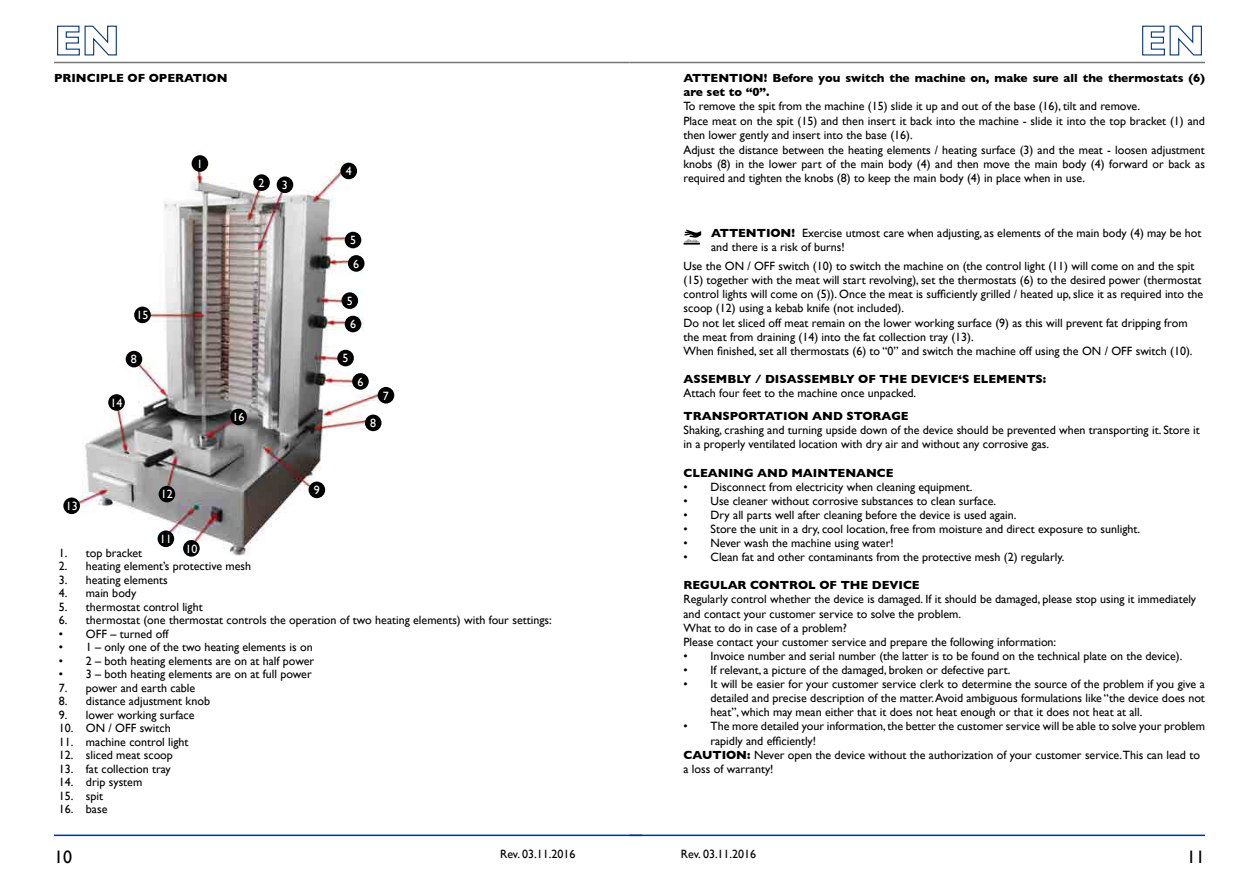
<style>
.page{position:relative;width:1259px;height:893px;background:#fff}
.page>*{position:absolute;margin:0;border:0;box-sizing:border-box;transform-origin:0 0}
.t1{font:18px "Gill Sans";color:#000}
.t2{font:12px/14.1px "Gill Sans";color:#000}
.t3{font:700 12px/14.4px "Gill Sans";color:#000}
.t4{font:12px "Gill Sans";color:#fff}
.s1{font-weight:700}
</style>
<div class="page">
<img style="left:63px;top:155px;width:320px;height:401px">
<div style="left:192px;top:155px;width:16px;height:17px;background:#000;border-radius:50%"></div>
<div style="left:253px;top:174px;width:17px;height:17px;background:#000;border-radius:50%"></div>
<div style="left:183px;top:540px;width:17px;height:17px;background:#000;border-radius:50%"></div>
<div style="left:308px;top:482px;width:17px;height:16px;background:#000;border-radius:50%"></div>
<div style="left:365px;top:415px;width:16px;height:16px;background:#000;border-radius:50%"></div>
<div style="left:378px;top:387px;width:16px;height:17px;background:#000;border-radius:50%"></div>
<div style="left:348px;top:255px;width:16px;height:17px;background:#000;border-radius:50%"></div>
<div style="left:345px;top:232px;width:16px;height:16px;background:#000;border-radius:50%"></div>
<div style="left:340px;top:163px;width:17px;height:16px;background:#000;border-radius:50%"></div>
<div style="left:277px;top:176px;width:16px;height:17px;background:#000;border-radius:50%"></div>
<div style="left:158px;top:530px;width:16px;height:17px;background:#000;border-radius:50%"></div>
<div style="left:159px;top:486px;width:16px;height:16px;background:#000;border-radius:50%"></div>
<div style="left:345px;top:316px;width:16px;height:16px;background:#000;border-radius:50%"></div>
<div style="left:341px;top:292px;width:17px;height:17px;background:#000;border-radius:50%"></div>
<div style="left:352px;top:373px;width:17px;height:17px;background:#000;border-radius:50%"></div>
<div style="left:337px;top:350px;width:17px;height:16px;background:#000;border-radius:50%"></div>
<div style="left:63px;top:497px;width:17px;height:17px;background:#000;border-radius:50%"></div>
<div style="left:108px;top:394px;width:17px;height:17px;background:#000;border-radius:50%"></div>
<div style="left:126px;top:351px;width:16px;height:16px;background:#000;border-radius:50%"></div>
<div style="left:134px;top:307px;width:17px;height:16px;background:#000;border-radius:50%"></div>
<div style="left:230px;top:409px;width:17px;height:16px;background:#000;border-radius:50%"></div>
<svg style="left:683px;top:230px;width:18px;height:15px"></svg>
<hr style="left:54px;top:835px;width:588px;height:1px;background:#06357a">
<hr style="left:629px;top:835px;width:576px;height:1px;background:#06357a">
<hr style="left:54px;top:62px;width:575px;height:1px;background:#737577">
<hr style="left:629px;top:62px;width:576px;height:1px;background:#737577">
<svg style="left:57px;top:25px;width:60px;height:31px"></svg>
<svg style="left:1142px;top:25px;width:60px;height:31px"></svg>
<p class="t3" style="left:54px;top:70px;width:175px">PRINCIPLE OF OPERATION</p>
<p class="t4" style="left:66px;top:499px;width:13px">13</p>
<p class="t4" style="left:197px;top:157px;width:7px">1</p>
<p class="t4" style="left:136px;top:308px;width:13px">15</p>
<p class="t4" style="left:131px;top:352px;width:7px">8</p>
<p class="t4" style="left:111px;top:396px;width:13px">14</p>
<p class="t4" style="left:161px;top:487px;width:13px">12</p>
<p class="t4" style="left:258px;top:176px;width:7px">2</p>
<p class="t4" style="left:282px;top:178px;width:7px">3</p>
<p class="t4" style="left:233px;top:410px;width:13px">16</p>
<p class="t4" style="left:346px;top:164px;width:7px">4</p>
<p class="t4" style="left:314px;top:483px;width:7px">9</p>
<p class="t4" style="left:350px;top:233px;width:7px">5</p>
<p class="t4" style="left:353px;top:257px;width:7px">6</p>
<p class="t4" style="left:347px;top:294px;width:7px">5</p>
<p class="t4" style="left:350px;top:317px;width:7px">6</p>
<p class="t4" style="left:342px;top:351px;width:7px">5</p>
<p class="t4" style="left:357px;top:375px;width:7px">6</p>
<p class="t4" style="left:383px;top:388px;width:7px">7</p>
<p class="t4" style="left:370px;top:416px;width:7px">8</p>
<p class="t4" style="left:160px;top:532px;width:13px">11</p>
<p class="t4" style="left:185px;top:541px;width:13px">10</p>
<p class="t2" style="left:59px;top:546px;width:85px">1. top bracket</p>
<p class="t2" style="left:59px;top:559px;width:194px">2. heating element’s protective mesh</p>
<p class="t2" style="left:59px;top:573px;width:110px">3. heating elements</p>
<p class="t2" style="left:59px;top:586px;width:79px">4. main body</p>
<p class="t2" style="left:59px;top:600px;width:145px">5. thermostat control light</p>
<p class="t2" style="left:59px;top:613px;width:494px">6. thermostat (one thermostat controls the operation of two heating elements) with four settings:</p>
<p class="t2" style="left:59px;top:627px;width:111px">• OFF – turned off</p>
<p class="t2" style="left:59px;top:640px;width:255px">• 1 – only one of the two heating elements is on</p>
<p class="t2" style="left:59px;top:654px;width:257px">• 2 – both heating elements are on at half power</p>
<p class="t2" style="left:59px;top:667px;width:254px">• 3 – both heating elements are on at full power</p>
<p class="t2" style="left:59px;top:681px;width:138px">7. power and earth cable</p>
<p class="t2" style="left:59px;top:694px;width:153px">8. distance adjustment knob</p>
<p class="t2" style="left:59px;top:708px;width:137px">9. lower working surface</p>
<p class="t2" style="left:59px;top:721px;width:113px">10. ON / OFF switch</p>
<p class="t2" style="left:59px;top:735px;width:131px">11. machine control light</p>
<p class="t2" style="left:59px;top:748px;width:115px">12. sliced meat scoop</p>
<p class="t2" style="left:59px;top:762px;width:113px">13. fat collection tray</p>
<p class="t2" style="left:59px;top:775px;width:85px">14. drip system</p>
<p class="t2" style="left:59px;top:789px;width:46px">15. spit</p>
<p class="t2" style="left:59px;top:802px;width:50px">16. base</p>
<p class="t3" style="left:683px;top:70px;width:523px">ATTENTION! Before you switch the machine on, make sure all the thermostats (6) are set to “0”.</p>
<p class="t2" style="left:683px;top:99px;width:523px">To remove the spit from the machine (15) slide it up and out of the base (16), tilt and remove.<br>Place meat on the spit (15) and then insert it back into the machine - slide it into the top bracket (1) and then lower gently and insert into the base (16).<br>Adjust the distance between the heating elements / heating surface (3) and the meat - loosen adjustment knobs (8) in the lower part of the main body (4) and then move the main body (4) forward or back as required and tighten the knobs (8) to keep the main body (4) in place when in use.</p>
<p class="t2" style="left:711px;top:225px;width:492px"><span class="s1">ATTENTION!</span> Exercise utmost care when adjusting, as elements of the main body (4) may be hot and there is a risk of burns!</p>
<p class="t2" style="left:683px;top:259px;width:521px">Use the ON / OFF switch (10) to switch the machine on (the control light (11) will come on and the spit (15) together with the meat will start revolving), set the thermostats (6) to the desired power (thermostat control lights will come on (5)). Once the meat is sufficiently grilled / heated up, slice it as required into the scoop (12) using a kebab knife (not included).<br>Do not let sliced off meat remain on the lower working surface (9) as this will prevent fat dripping from the meat from draining (14) into the fat collection tray (13).<br>When finished, set all thermostats (6) to “0” and switch the machine off using the ON / OFF switch (10).</p>
<p class="t3" style="left:683px;top:372px;width:364px">ASSEMBLY / DISASSEMBLY OF THE DEVICE‘S ELEMENTS:</p>
<p class="t2" style="left:683px;top:386px;width:234px">Attach four feet to the machine once unpacked.</p>
<p class="t3" style="left:683px;top:409px;width:227px">TRANSPORTATION AND STORAGE</p>
<p class="t2" style="left:683px;top:423px;width:518px">Shaking, crashing and turning upside down of the device should be prevented when transporting it. Store it in a properly ventilated location with dry air and without any corrosive gas.</p>
<p class="t3" style="left:683px;top:465px;width:211px">CLEANING AND MAINTENANCE</p>
<p class="t2" style="left:683px;top:479px;width:290px">• Disconnect from electricity when cleaning equipment.</p>
<p class="t2" style="left:683px;top:494px;width:314px">• Use cleaner without corrosive substances to clean surface.</p>
<p class="t2" style="left:683px;top:508px;width:334px">• Dry all parts well after cleaning before the device is used again.</p>
<p class="t2" style="left:683px;top:522px;width:458px">• Store the unit in a dry, cool location, free from moisture and direct exposure to sunlight.</p>
<p class="t2" style="left:683px;top:536px;width:212px">• Never wash the machine using water!</p>
<p class="t2" style="left:683px;top:550px;width:382px">• Clean fat and other contaminants from the protective mesh (2) regularly.</p>
<p class="t3" style="left:683px;top:578px;width:238px">REGULAR CONTROL OF THE DEVICE</p>
<p class="t2" style="left:683px;top:592px;width:514px">Regularly control whether the device is damaged. If it should be damaged, please stop using it immediately and contact your customer service to solve the problem.<br>What to do in case of a problem?<br>Please contact your customer service and prepare the following information:</p>
<p class="t2" style="left:683px;top:649px;width:500px">• Invoice number and serial number (the latter is to be found on the technical plate on the device).</p>
<p class="t2" style="left:683px;top:663px;width:328px">• If relevant, a picture of the damaged, broken or defective part.</p>
<p class="t2" style="left:710px;top:677px;width:496px;text-align:justify;text-indent:-27px">• It will be easier for your customer service clerk to determine the source of the problem if you give a detailed and precise description of the matter. Avoid ambiguous formulations like “the device does not heat”, which may mean either that it does not heat enough or that it does not heat at all.</p>
<p class="t2" style="left:683px;top:719px;width:523px">• The more detailed your information, the better the customer service will be able to solve your problem</p>
<p class="t2" style="left:710px;top:733px;width:107px">rapidly and efficiently!</p>
<p class="t2" style="left:683px;top:747px;width:518px"><span class="s1">CAUTION:</span> Never open the device without the authorization of your customer service.This can lead to</p>
<p class="t2" style="left:683px;top:761px;width:91px">a loss of warranty!</p>
<h1 class="t1" style="left:54px;top:846px;width:19px">10</h1>
<p class="t2" style="left:500px;top:846px;width:77px">Rev. 03.11.2016</p>
<h1 class="t1" style="left:1187px;top:846px;width:19px">11</h1>
<p class="t2" style="left:681px;top:846px;width:77px">Rev. 03.11.2016</p>
</div>
